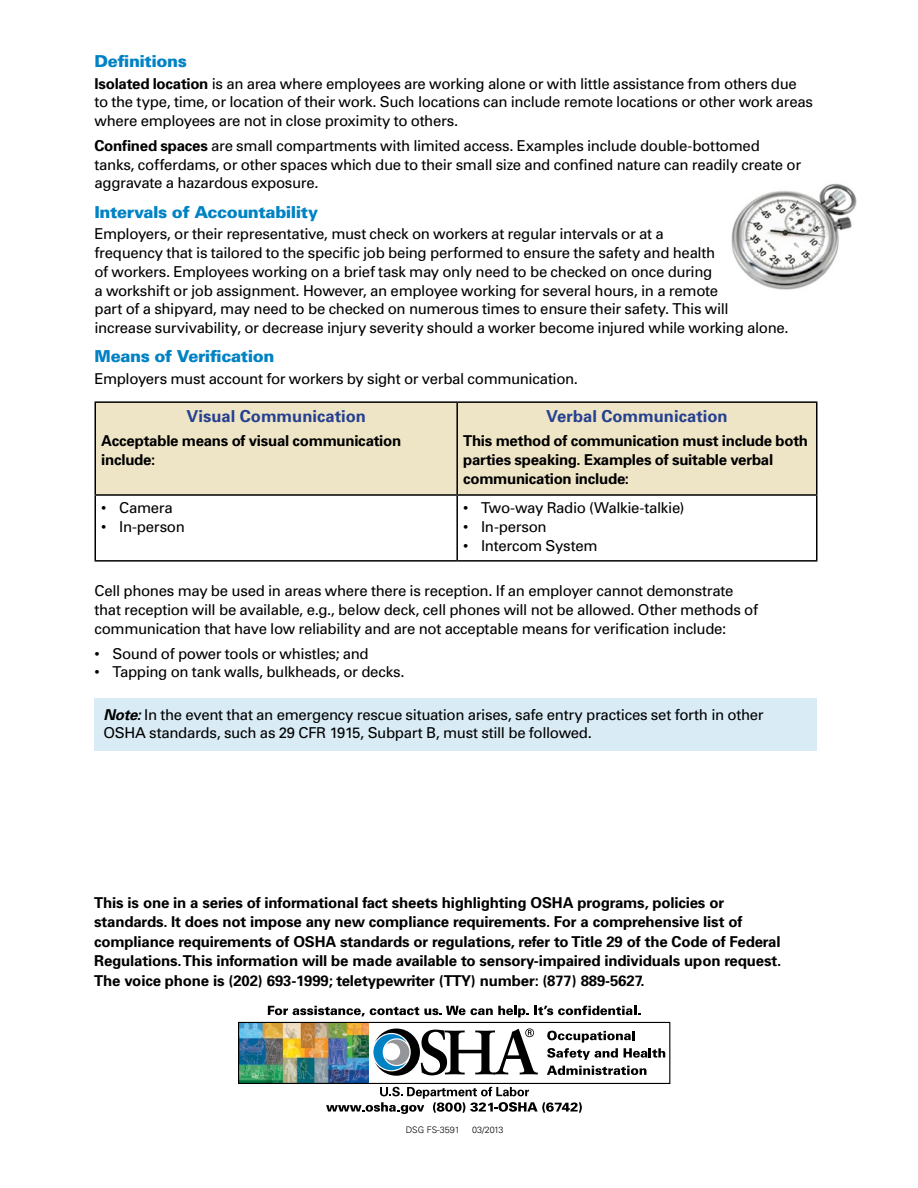
<style>
.page{position:relative;width:918px;height:1188px;background:#fff}
.page>*{position:absolute;margin:0;border:0;box-sizing:border-box;transform-origin:0 0}
.Subhead{font:900 16.5px "Univers";letter-spacing:-.025em;color:#0082c4}
.Center{font:700 16.5px "Univers";color:#25408f}
.Bodytext{font:15px/18.8px "Univers";letter-spacing:-.02em;color:#000}
.Bodytext-2{font:700 15px/18.8px "Univers";letter-spacing:-.01em;color:#000}
.Bullet{font:15px "Univers";letter-spacing:-.025em;color:#000}
.Bullet_with_space_af{font:15px "Univers";letter-spacing:-.025em;color:#000}
.t1{font:300 9px "Univers";color:#000}
.s1{font-weight:700}
.s2{font-weight:700;font-style:italic}
</style>
<div class="page">
<img style="left:240px;top:1024px;width:128px;height:58px">
<svg style="left:547px;top:1066px;width:99px;height:9px"></svg>
<svg style="left:547px;top:1031px;width:118px;height:29px"></svg>
<svg style="left:373px;top:1028px;width:165px;height:48px"></svg>
<div style="left:238px;top:1022px;width:432px;height:62px;border:1px solid #000"></div>
<svg style="left:326px;top:1087px;width:256px;height:27px"></svg>
<svg style="left:268px;top:1006px;width:261px;height:11px"></svg>
<svg style="left:535px;top:1006px;width:105px;height:9px"></svg>
<img style="left:731px;top:183px;width:126px;height:107px">
<div style="left:94px;top:698px;width:724px;height:53px;background:#d9ecf6"></div>
<div style="left:96px;top:403px;width:720px;height:91px;background:#eee4c6"></div>
<hr style="left:94px;top:401px;width:363px;height:2px;background:#000">
<hr style="left:94px;top:403px;width:2px;height:91px;background:#000">
<hr style="left:457px;top:401px;width:360px;height:2px;background:#000">
<hr style="left:456px;top:403px;width:2px;height:91px;background:#000">
<hr style="left:816px;top:403px;width:2px;height:91px;background:#000">
<hr style="left:94px;top:494px;width:363px;height:2px;background:#000">
<hr style="left:94px;top:496px;width:2px;height:64px;background:#000">
<hr style="left:457px;top:494px;width:360px;height:2px;background:#000">
<hr style="left:456px;top:496px;width:2px;height:64px;background:#000">
<hr style="left:816px;top:496px;width:2px;height:64px;background:#000">
<hr style="left:94px;top:560px;width:363px;height:2px;background:#000">
<hr style="left:457px;top:560px;width:360px;height:2px;background:#000">
<p class="Subhead" style="left:94px;top:51px;width:94px">Definitions</p>
<p class="Bodytext" style="left:94px;top:74px;width:720px"><span class="s1">Isolated location</span> is an area where employees are working alone or with little assistance from others due to the type, time, or location of their work. Such locations can include remote locations or other work areas where employees are not in close proximity to others.</p>
<p class="Bodytext" style="left:94px;top:136px;width:708px"><span class="s1">Confined spaces</span> are small compartments with limited access. Examples include double-bottomed tanks, cofferdams, or other spaces which due to their small size and confined nature can readily create or aggravate a hazardous exposure.</p>
<p class="Subhead" style="left:94px;top:202px;width:225px">Intervals of Accountability</p>
<p class="Bodytext" style="left:94px;top:225px;width:696px">Employers, or their representative, must check on workers at regular intervals or at a<br>frequency that is tailored to the specific job being performed to ensure the safety and health<br>of workers. Employees working on a brief task may only need to be checked on once during<br>a workshift or job assignment. However, an employee working for several hours, in a remote<br>part of a shipyard, may need to be checked on numerous times to ensure their safety. This will increase survivability, or decrease injury severity should a worker become injured while working alone.</p>
<p class="Subhead" style="left:94px;top:346px;width:181px">Means of Verification</p>
<p class="Bodytext" style="left:94px;top:369px;width:485px">Employers must account for workers by sight or verbal communication.</p>
<p class="Center" style="left:186px;top:405px;width:181px">Visual Communication</p>
<p class="Bodytext-2" style="left:101px;top:431px;width:301px">Acceptable means of visual communication include:</p>
<p class="Bullet" style="left:101px;top:498px;width:73px">• Camera</p>
<p class="Bullet" style="left:101px;top:517px;width:85px">• In-person</p>
<p class="Center" style="left:546px;top:405px;width:183px">Verbal Communication</p>
<p class="Bodytext-2" style="left:463px;top:431px;width:346px">This method of communication must include both parties speaking. Examples of suitable verbal communication include:</p>
<p class="Bullet" style="left:463px;top:498px;width:223px">• Two-way Radio (Walkie-talkie)</p>
<p class="Bullet" style="left:463px;top:517px;width:85px">• In-person</p>
<p class="Bullet" style="left:463px;top:536px;width:136px">• Intercom System</p>
<p class="Bodytext" style="left:94px;top:582px;width:665px">Cell phones may be used in areas where there is reception. If an employer cannot demonstrate that reception will be available, e.g., below deck, cell phones will not be allowed. Other methods of communication that have low reliability and are not acceptable means for verification include:</p>
<p class="Bullet" style="left:94px;top:644px;width:276px">• Sound of power tools or whistles; and</p>
<p class="Bullet_with_space_af" style="left:94px;top:663px;width:312px">• Tapping on tank walls, bulkheads, or decks.</p>
<p class="Bodytext" style="left:104px;top:705px;width:662px"><span class="s2">Note:</span> In the event that an emergency rescue situation arises, safe entry practices set forth in other<br>OSHA standards, such as 29 CFR 1915, Subpart B, must still be followed.</p>
<p class="Bodytext-2" style="left:94px;top:893px;width:631px">This is one in a series of informational fact sheets highlighting OSHA programs, policies or</p>
<p class="Bodytext-2" style="left:94px;top:912px;width:650px">standards. It does not impose any new compliance requirements. For a comprehensive list of</p>
<p class="Bodytext-2" style="left:94px;top:931px;width:689px;line-height:19.5px;text-align:justify">compliance requirements of OSHA standards or regulations, refer to Title 29 of the Code of Federal Regulations. This information will be made available to sensory-impaired individuals upon request.<br>The voice phone is (202) 693-1999; teletypewriter (TTY) number: (877) 889-5627.</p>
<p class="t1" style="left:406px;top:1124px;width:56px">DSG FS-3591</p>
<p class="t1" style="left:472px;top:1124px;width:33px">03/2013</p>
</div>
